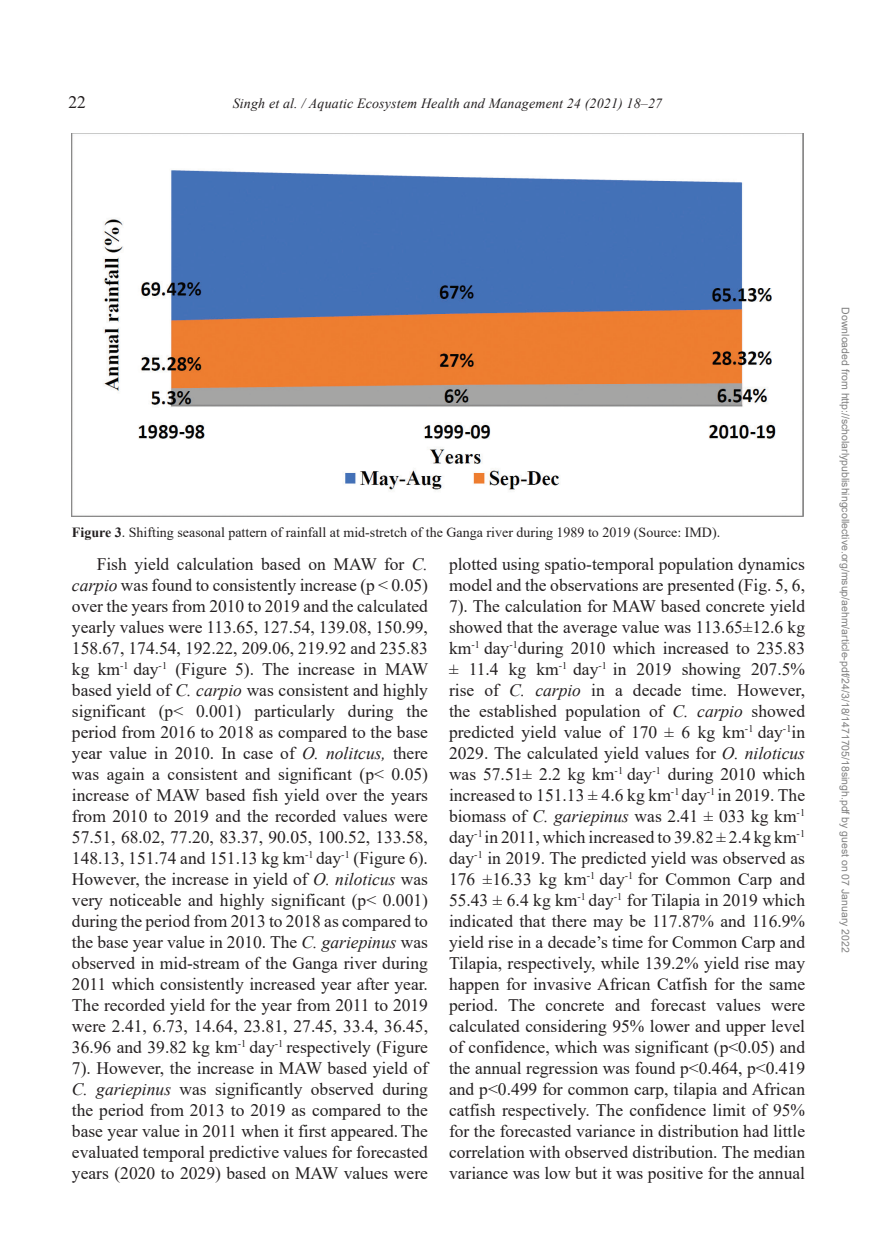
<style>
.page{position:relative;width:882px;height:1260px;background:#fff}
.page>*{position:absolute;margin:0;border:0;box-sizing:border-box;transform-origin:0 0}
._07_Indentpara{font:17.5px/21px "Times New Roman";color:#231f20;text-align:justify}
._11_Caption{font:14px "Times New Roman";color:#231f20}
.t1{font:italic 14px "Times New Roman";letter-spacing:.01em;color:#231f20}
.t2{font:10.5px "Arial";color:#808080}
.s1{font-weight:700}
.s2{font-style:italic}
</style>
<div class="page">
<img style="left:72px;top:134px;width:731px;height:383px">
<p class="_07_Indentpara" style="left:68px;top:91px;width:19px">22</p>
<p class="t1" style="left:233px;top:94px;width:431px">Singh et al. / Aquatic Ecosystem Health and Management 24 (2021) 18–27</p>
<p class="_11_Caption" style="left:72px;top:522px;width:650px"><span class="s1">Figure 3</span>. Shifting seasonal pattern of rainfall at mid-stretch of the Ganga river during 1989 to 2019 (Source: IMD).</p>
<p class="_07_Indentpara" style="left:72px;top:553px;width:358px;text-indent:25px">Fish yield calculation based on MAW for <span class="s2">C. carpio</span> was found to consistently increase (p &lt; 0.05) over the years from 2010 to 2019 and the calculated yearly values were 113.65, 127.54, 139.08, 150.99, 158.67, 174.54, 192.22, 209.06, 219.92 and 235.83 kg km<sup>-1</sup> day<sup>-1</sup> (Figure 5). The increase in MAW based yield of <span class="s2">C. carpio</span> was consistent and highly significant (p&lt; 0.001) particularly during the period from 2016 to 2018 as compared to the base year value in 2010. In case of <span class="s2">O. nolitcus,</span> there was again a consistent and significant (p&lt; 0.05) increase of MAW based fish yield over the years from 2010 to 2019 and the recorded values were 57.51, 68.02, 77.20, 83.37, 90.05, 100.52, 133.58, 148.13, 151.74 and 151.13 kg km<sup>-1</sup> day<sup>-1</sup> (Figure 6).<br>However, the increase in yield of <span class="s2">O. niloticus</span> was very noticeable and highly significant (p&lt; 0.001) during the period from 2013 to 2018 as compared to the base year value in 2010. The <span class="s2">C. gariepinus</span> was observed in mid-stream of the Ganga river during 2011 which consistently increased year after year.<br>The recorded yield for the year from 2011 to 2019 were 2.41, 6.73, 14.64, 23.81, 27.45, 33.4, 36.45, 36.96 and 39.82 kg km<sup>-1</sup> day<sup>-1</sup> respectively (Figure 7). However, the increase in MAW based yield of <span class="s2">C. gariepinus</span> was significantly observed during the period from 2013 to 2019 as compared to the base year value in 2011 when it first appeared.The evaluated temporal predictive values for forecasted years (2020 to 2029) based on MAW values were</p>
<p class="_07_Indentpara" style="left:449px;top:553px;width:358px">plotted using spatio-temporal population dynamics model and the observations are presented (Fig. 5, 6, 7). The calculation for MAW based concrete yield showed that the average value was 113.65±12.6 kg km<sup>-1</sup> day<sup>-1</sup>during 2010 which increased to 235.83 ± 11.4 kg km<sup>-1</sup> day<sup>-1</sup> in 2019 showing 207.5% rise of <span class="s2">C. carpio</span> in a decade time. However, the established population of <span class="s2">C. carpio</span> showed predicted yield value of 170 ± 6 kg km<sup>-1</sup> day<sup>-1</sup>in 2029. The calculated yield values for <span class="s2">O. niloticus </span>was 57.51± 2.2 kg km<sup>-1</sup> day<sup>-1</sup> during 2010 which increased to 151.13 ± 4.6 kg km<sup>-1</sup> day<sup>-1</sup> in 2019. The biomass of <span class="s2">C. gariepinus</span> was 2.41 ± 033 kg km<sup>-1 </sup>day<sup>-1</sup> in 2011, which increased to 39.82 ± 2.4 kg km<sup>-1 </sup>day<sup>-1</sup> in 2019. The predicted yield was observed as 176 ±16.33 kg km<sup>-1</sup> day<sup>-1</sup> for Common Carp and 55.43 ± 6.4 kg km<sup>-1</sup> day<sup>-1</sup> for Tilapia in 2019 which indicated that there may be 117.87% and 116.9% yield rise in a decade’s time for Common Carp and Tilapia, respectively, while 139.2% yield rise may happen for invasive African Catfish for the same period. The concrete and forecast values were calculated considering 95% lower and upper level of confidence, which was significant (p&lt;0.05) and the annual regression was found p&lt;0.464, p&lt;0.419 and p&lt;0.499 for common carp, tilapia and African catfish respectively. The confidence limit of 95% for the forecasted variance in distribution had little correlation with observed distribution. The median variance was low but it was positive for the annual</p>
<p class="t2" style="left:849px;top:307px;width:647px;rotate:90deg">Downloaded from http://scholarlypublishingcollective.org/msup/aehm/article-pdf/24/3/18/1471705/18singh.pdf by guest on 07 January 2022</p>
</div>
